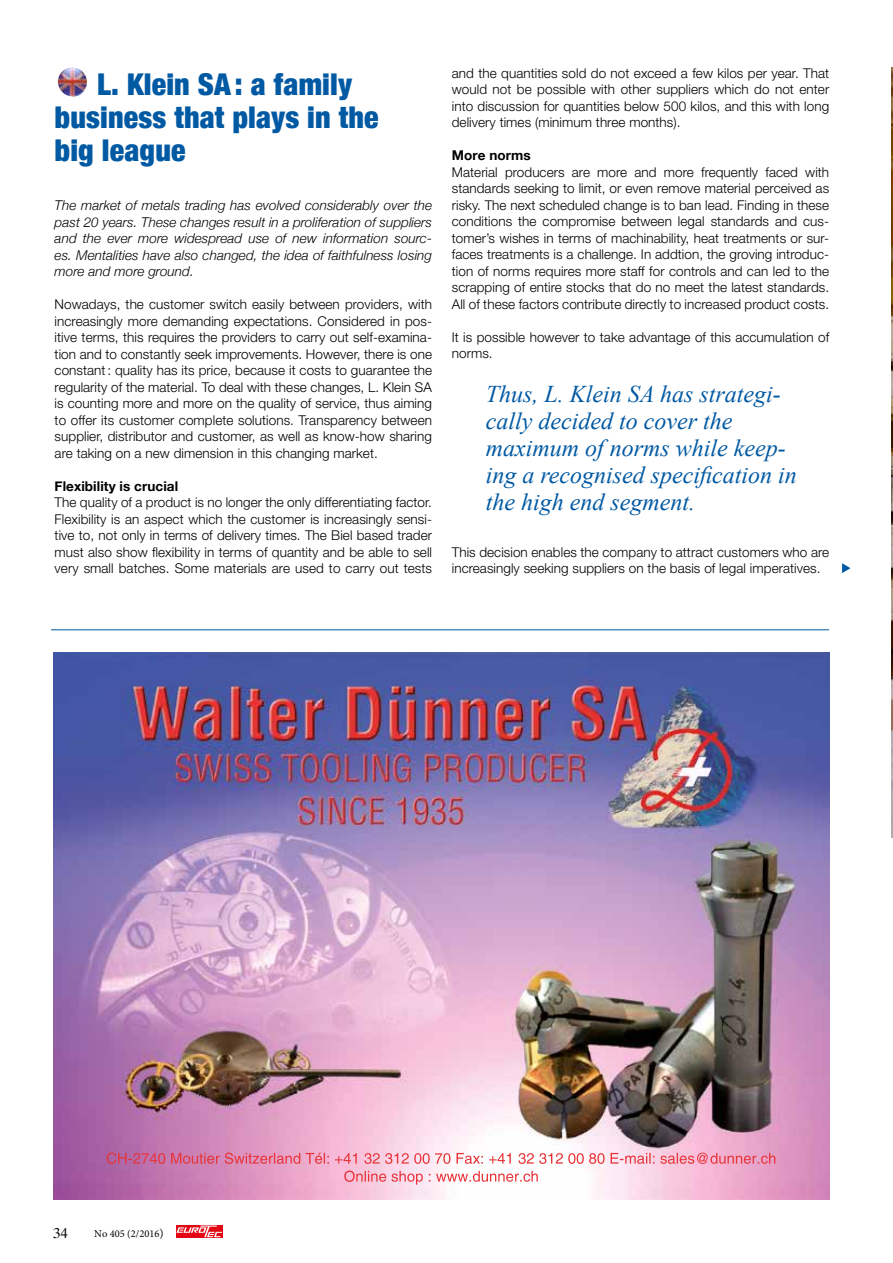
<style>
.page{position:relative;width:893px;height:1263px;background:#fff}
.page>*{position:absolute;margin:0;border:0;box-sizing:border-box;transform-origin:0 0}
.t1{font:900 condensed 30px/33px "Helvetica Neue";letter-spacing:.005em;color:#0059a3}
.t2{font:italic 24px/27px "Times New Roman";color:#0059a3}
.t3{font:300 13.5px/16.5px "Helvetica Neue";letter-spacing:.005em;color:#000;text-align:justify}
.t4{font:italic 300 13.5px/16.5px "Helvetica Neue";letter-spacing:.005em;color:#000;text-align:justify}
.t5{font:700 13.5px "Helvetica Neue";letter-spacing:.005em;color:#000}
.t6{font:10.5px "Minion Pro";color:#000}
.s1{font-size:12px}
</style>
<div class="page">
<div style="left:176px;top:1225px;width:47px;height:12px;background:#e30613"></div>
<svg style="left:176px;top:1225px;width:46px;height:12px"></svg>
<img style="left:891px;top:67px;width:2px;height:770px">
<hr style="left:51px;top:629px;width:778px;height:1px;background:#0059a3">
<svg style="left:842px;top:563px;width:8px;height:10px"></svg>
<img style="left:58px;top:68px;width:29px;height:29px">
<img style="left:53px;top:652px;width:776px;height:547px">
<h1 class="t1" style="left:55px;top:66px;width:326px;text-indent:43px">L. Klein SA: a family business that plays in the big league</h1>
<p class="t4" style="left:55px;top:196px;width:379px">The market of metals trading has evolved considerably over the past 20 years. These changes result in a proliferation of suppliers and the ever more widespread use of new information sourc&shy;es. Mentalities have also changed, the idea of faithfulness losing more and more ground.</p>
<p class="t3" style="left:55px;top:296px;width:379px">Nowadays, the customer switch easily between providers, with increasingly more demanding expectations. Considered in pos&shy;itive terms, this requires the providers to carry out self-examina&shy;tion and to constantly seek improvements. However, there is one constant: quality has its price, because it costs to guarantee the regularity of the material. To deal with these changes, L. Klein SA is counting more and more on the quality of service, thus aiming to offer its customer complete solutions. Transparency between supplier, distributor and customer, as well as know-how sharing are taking on a new dimension in this changing market.</p>
<p class="t5" style="left:55px;top:475px;width:125px">Flexibility is crucial</p>
<p class="t3" style="left:55px;top:494px;width:379px">The quality of a product is no longer the only differentiating factor.<br>Flexibility is an aspect which the customer is increasingly sensi&shy;tive to, not only in terms of delivery times. The Biel based trader must also show flexibility in terms of quantity and be able to sell very small batches. Some materials are used to carry out tests</p>
<p class="t3" style="left:452px;top:65px;width:379px">and the quantities sold do not exceed a few kilos per year. That would not be possible with other suppliers which do not enter into discussion for quantities below 500 kilos, and this with long delivery times (minimum three months).</p>
<p class="t5" style="left:452px;top:145px;width:80px">More norms</p>
<p class="t3" style="left:452px;top:164px;width:379px">Material producers are more and more frequently faced with standards seeking to limit, or even remove material perceived as risky. The next scheduled change is to ban lead. Finding in these conditions the compromise between legal standards and cus&shy;tomer’s wishes in terms of machinability, heat treatments or sur&shy;faces treatments is a challenge. In addtion, the groving introduc&shy;tion of norms requires more staff for controls and can led to the scrapping of entire stocks that do no meet the latest standards.<br>All of these factors contribute directly to increased product costs.</p>
<p class="t3" style="left:452px;top:329px;width:379px">It is possible however to take advantage of this accumulation of norms.</p>
<h2 class="t2" style="left:486px;top:380px;width:313px">Thus, L. Klein SA has strategi&shy;cally decided to cover the maximum of norms while keep&shy;ing a recognised specification in the high end segment.</h2>
<p class="t3" style="left:452px;top:543px;width:379px">This decision enables the company to attract customers who are increasingly seeking suppliers on the basis of legal imperatives.</p>
<p class="t6" style="left:94px;top:1227px;width:71px">No 405 (2/2016<span class="s1">)</span></p>
</div>
